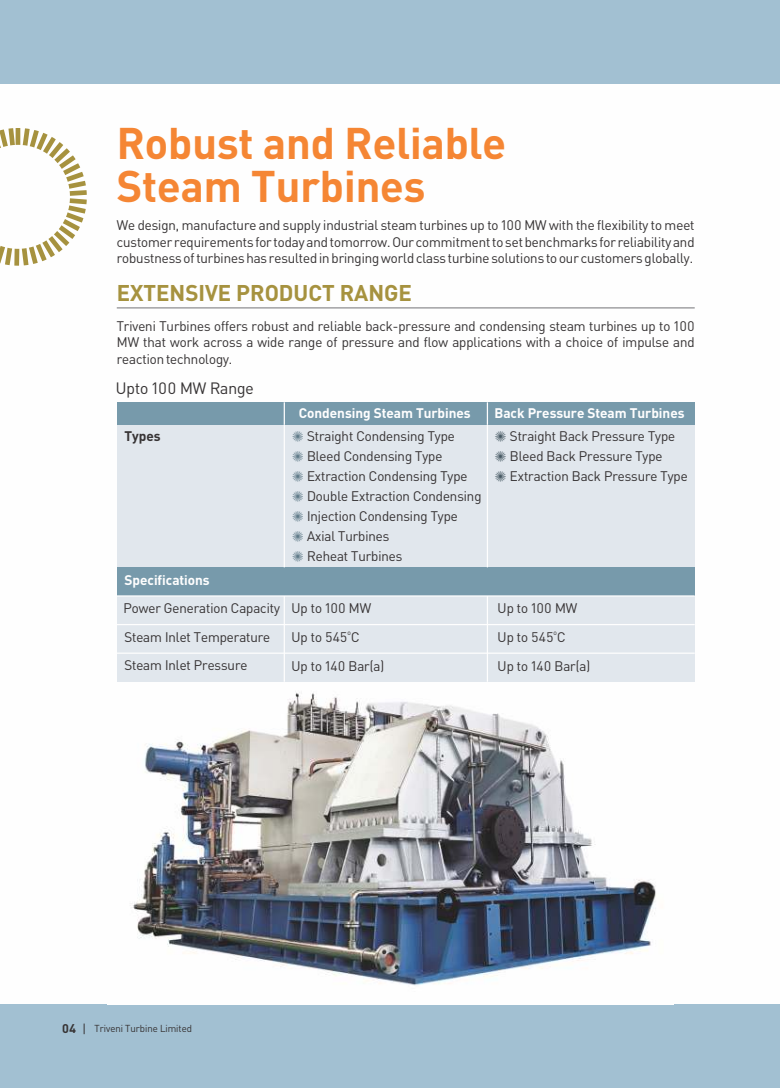
<style>
.page{position:relative;width:780px;height:1088px;background:#fff}
.page>*{position:absolute;margin:0;border:0;box-sizing:border-box;transform-origin:0 0}
.t1{font:700 43.75px/43.8px "Sapient Sans";color:#f58634}
.t2{font:700 22.5px "Sapient Sans";color:#a6923f}
.t3{font:16.25px "Sapient Sans";color:#373435}
.t4{font:13.75px/20px "Sapient Sans";color:#373435}
.t5{font:700 13.75px "Sapient Sans";color:#fefefe}
.t6{font:700 13.75px "Sapient Sans";color:#373435}
.t7{font:700 12.5px "Sapient Sans";color:#373435}
.t8{font:10px "Sapient Sans";color:#373435}
.t9{font:6.88px "Sapient Sans";color:#373435}
</style>
<div class="page">
<div style="left:0;top:0;width:780px;height:84px;background:#a2c0d2"></div>
<svg style="left:0;top:128px;width:87px;height:138px"></svg>
<div style="left:0;top:1004px;width:780px;height:84px;background:#a2c0d2"></div>
<hr style="left:117px;top:308px;width:577px;height:1px;background:#727376">
<img style="left:133px;top:692px;width:523px;height:294px">
<div style="left:117px;top:425px;width:577px;height:142px;background:#e1e7ed"></div>
<div style="left:117px;top:596px;width:577px;height:86px;background:#e1e7ed"></div>
<div style="left:117px;top:567px;width:577px;height:29px;background:#779aab"></div>
<div style="left:117px;top:402px;width:577px;height:23px;background:#779aab"></div>
<hr style="left:117px;top:624px;width:577px;height:1px;background:#fefefe">
<hr style="left:117px;top:652px;width:577px;height:2px;background:#fefefe">
<hr style="left:284px;top:425px;width:1px;height:142px;background:#fefefe">
<hr style="left:284px;top:596px;width:1px;height:86px;background:#fefefe">
<svg style="left:284px;top:402px;width:1px;height:23px"></svg>
<hr style="left:487px;top:425px;width:1px;height:142px;background:#fefefe">
<hr style="left:487px;top:596px;width:1px;height:86px;background:#fefefe">
<svg style="left:487px;top:402px;width:1px;height:23px"></svg>
<hr style="left:117px;top:595px;width:577px;height:2px;background:#fefefe">
<h1 class="t1" style="left:117px;top:119px;width:391px">Robust and Reliable<br>Steam Turbines</h1>
<p class="t4" style="left:117px;top:216px;width:579px;line-height:16.6px;text-align:justify">We design, manufacture and supply industrial steam turbines up to 100 MW with the flexibility to meet customer requirements for today and tomorrow. Our commitment to set benchmarks for reliability and robustness of turbines has resulted in bringing world class turbine solutions to our customers globally.</p>
<h2 class="t2" style="left:117px;top:278px;width:296px">EXTENSIVE PRODUCT RANGE</h2>
<p class="t4" style="left:117px;top:317px;width:579px;line-height:16.6px;text-align:justify">Triveni Turbines offers robust and reliable back-pressure and condensing steam turbines up to 100<br>MW that work across a wide range of pressure and flow applications with a choice of impulse and reaction technology.</p>
<p class="t3" style="left:116px;top:378px;width:139px">Upto 100 MW Range</p>
<p class="t6" style="left:124px;top:427px;width:38px">Types</p>
<p class="t5" style="left:125px;top:571px;width:87px">Specifications</p>
<p class="t4" style="left:123px;top:593px;width:158px;line-height:29.4px">Power Generation Capacity<br>Steam Inlet Temperature</p>
<p class="t4" style="left:124px;top:655px;width:124px">Steam Inlet Pressure</p>
<p class="t5" style="left:299px;top:404px;width:173px">Condensing Steam Turbines</p>
<p class="t5" style="left:494px;top:404px;width:191px">Back Pressure Steam Turbines</p>
<p class="t4" style="left:307px;top:426px;width:176px">Straight Condensing Type<br>Bleed Condensing Type<br>Extraction Condensing Type<br>Double Extraction Condensing<br>Injection Condensing Type<br>Axial Turbines<br>Reheat Turbines</p>
<p class="t4" style="left:510px;top:426px;width:179px">Straight Back Pressure Type<br>Bleed Back Pressure Type<br>Extraction Back Pressure Type</p>
<p class="t4" style="left:291px;top:597px;width:81px">Up to 100 MW</p>
<p class="t9" style="left:347px;top:628px;width:5px">o</p>
<p class="t4" style="left:291px;top:622px;width:94px;line-height:29.2px">Up to 545 C<br>Up to 140 Bar(a)</p>
<p class="t4" style="left:497px;top:597px;width:81px">Up to 100 MW</p>
<p class="t9" style="left:553px;top:628px;width:5px">o</p>
<p class="t4" style="left:497px;top:622px;width:94px;line-height:29.2px">Up to 545 C<br>Up to 140 Bar(a)</p>
<p class="t7" style="left:62px;top:1020px;width:16px">04</p>
<p class="t8" style="left:95px;top:1022px;width:99px">Triveni Turbine Limited</p>
</div>
